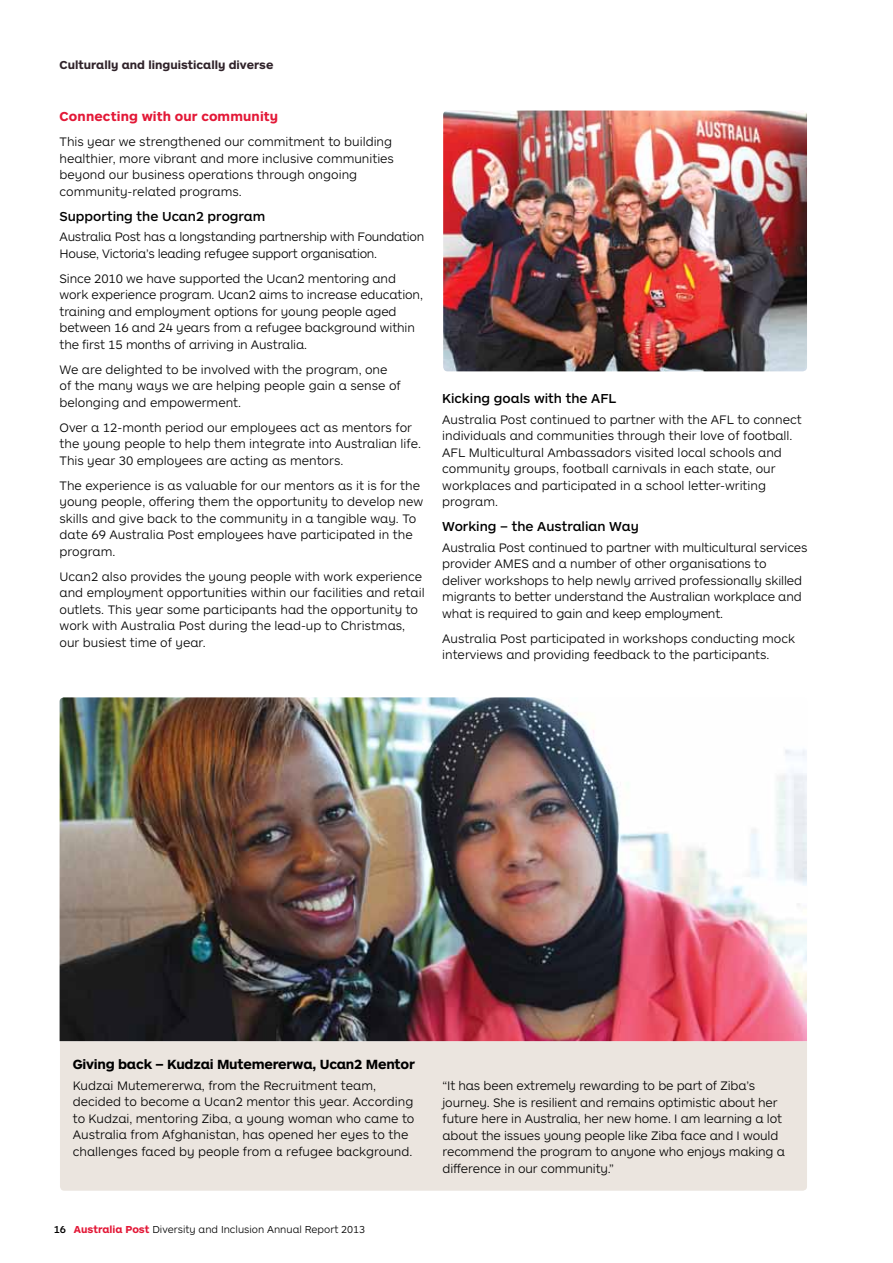
<style>
.page{position:relative;width:893px;height:1263px;background:#fff}
.page>*{position:absolute;margin:0;border:0;box-sizing:border-box;transform-origin:0 0}
.t1{font:700 13.8px "Letter";letter-spacing:-.015em;color:#000}
.t2{font:500 13.5px "Letter";color:#000}
.t3{font:700 13.5px "ARS Maquette Pro";letter-spacing:.01em;color:#e31837}
.t4{font:300 12.75px/16.5px "Letter";color:#000}
.t5{font:300 12.75px/16.5px "Letter";letter-spacing:-.02em;color:#000}
.t6{font:700 12px "Letter";color:#30232a}
.t7{font:300 10.5px "Letter";color:#000}
.s1{font-weight:500}
.s2{font-weight:700;color:#e31837}
</style>
<div class="page">
<img style="left:443px;top:111px;width:364px;height:260px">
<div style="left:60px;top:1041px;width:747px;height:150px;background:#ebe5df"></div>
<img style="left:60px;top:697px;width:747px;height:344px">
<p class="t6" style="left:60px;top:57px;width:215px">Culturally and linguistically diverse</p>
<p class="t3" style="left:60px;top:108px;width:220px">Connecting with our community</p>
<p class="t4" style="left:60px;top:133px;width:336px">This year we strengthened our commitment to building healthier, more vibrant and more inclusive communities beyond our business operations through ongoing community-related programs.</p>
<p class="t2" style="left:60px;top:207px;width:207px">Supporting the Ucan2 program</p>
<p class="t5" style="left:60px;top:228px;width:366px">Australia Post has a longstanding partnership with Foundation<br>House, Victoria’s leading refugee support organisation.</p>
<p class="t4" style="left:60px;top:270px;width:365px">Since 2010 we have supported the Ucan2 mentoring and work experience program. Ucan2 aims to increase education, training and employment options for young people aged between 16 and 24 years from a refugee background within the first 15 months of arriving in Australia.</p>
<p class="t4" style="left:60px;top:361px;width:343px">We are delighted to be involved with the program, one of the many ways we are helping people gain a sense of belonging and empowerment.</p>
<p class="t4" style="left:60px;top:419px;width:363px">Over a 12-month period our employees act as mentors for the young people to help them integrate into Australian life.<br>This year 30 employees are acting as mentors.</p>
<p class="t4" style="left:60px;top:477px;width:365px">The experience is as valuable for our mentors as it is for the young people, offering them the opportunity to develop new skills and give back to the community in a tangible way. To date 69 Australia Post employees have participated in the program.</p>
<p class="t4" style="left:60px;top:568px;width:367px">Ucan2 also provides the young people with work experience and employment opportunities within our facilities and retail outlets. This year some participants had the opportunity to work with Australia Post during the lead-up to Christmas, our busiest time of year.</p>
<p class="t2" style="left:442px;top:389px;width:176px">Kicking goals with the AFL</p>
<p class="t4" style="left:442px;top:410px;width:361px">Australia Post continued to partner with the AFL to connect individuals and communities through their love of football.<br>AFL Multicultural Ambassadors visited local schools and community groups, football carnivals in each state, our workplaces and participated in a school letter-writing program.</p>
<p class="t2" style="left:442px;top:518px;width:198px">Working – the Australian Way</p>
<p class="t4" style="left:442px;top:539px;width:367px">Australia Post continued to partner with multicultural services provider AMES and a number of other organisations to deliver workshops to help newly arrived professionally skilled migrants to better understand the Australian workplace and what is required to gain and keep employment.</p>
<p class="t4" style="left:442px;top:630px;width:354px">Australia Post participated in workshops conducting mock interviews and providing feedback to the participants.</p>
<p class="t1" style="left:73px;top:1055px;width:344px">Giving back – Kudzai Mutemererwa, Ucan2 Mentor</p>
<p class="t4" style="left:73px;top:1077px;width:343px">Kudzai Mutemererwa, from the Recruitment team, decided to become a Ucan2 mentor this year. According to Kudzai, mentoring Ziba, a young woman who came to Australia from Afghanistan, has opened her eyes to the challenges faced by people from a refugee background.</p>
<p class="t4" style="left:442px;top:1077px;width:344px">“It has been extremely rewarding to be part of Ziba’s journey. She is resilient and remains optimistic about her future here in Australia, her new home. I am learning a lot about the issues young people like Ziba face and I would recommend the program to anyone who enjoys making a difference in our community.”</p>
<p class="t7" style="left:54px;top:1223px;width:313px"><span class="s1">16</span> <span class="s2">Australia Post</span> Diversity and Inclusion Annual Report 2013</p>
</div>
